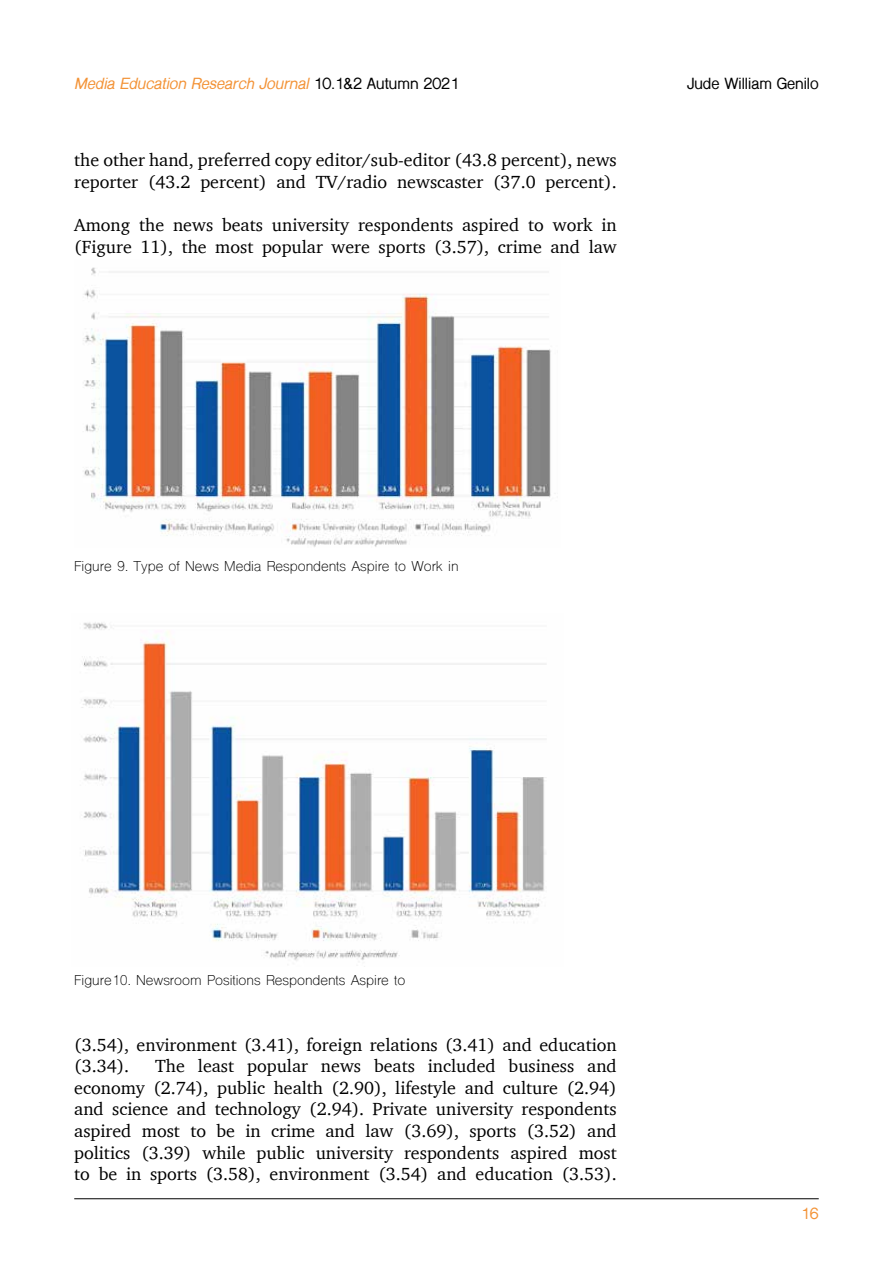
<style>
.page{position:relative;width:893px;height:1263px;background:#fff}
.page>*{position:absolute;margin:0;border:0;box-sizing:border-box;transform-origin:0 0}
.t1{font:18px/21.6px "Charter";color:#000}
.t2{font:italic 700 15px "Shree Dev 0714";color:#f39337}
.t3{font:700 15px "Shree Dev 0714";color:#000}
.t4{font:700 15px "Shree Dev 0714";color:#f39337}
.t5{font:13.5px "Shree Dev 0714";color:#000}
.s1{font-style:normal;color:#000}
</style>
<div class="page">
<hr style="left:74px;top:1198px;width:745px;height:1px;background:#000">
<img style="left:81px;top:622px;width:465px;height:345px">
<img style="left:83px;top:267px;width:468px;height:280px">
<p class="t2" style="left:74px;top:75px;width:386px">Media Education Research Journal <span class="s1">10.1&amp;2 Autumn 2021</span></p>
<p class="t3" style="left:687px;top:75px;width:133px">Jude William Genilo</p>
<p class="t1" style="left:74px;top:149px;width:544px">the other hand, preferred copy editor/sub-editor (43.8 percent), news reporter (43.2 percent) and TV/radio newscaster (37.0 percent).</p>
<p class="t1" style="left:74px;top:214px;width:544px">Among the news beats university respondents aspired to work in (Figure 11), the most popular were sports (3.57), crime and law</p>
<p class="t5" style="left:74px;top:558px;width:386px">Figure 9. Type of News Media Respondents Aspire to Work in</p>
<p class="t5" style="left:74px;top:972px;width:333px">Figure10. Newsroom Positions Respondents Aspire to</p>
<p class="t1" style="left:74px;top:1033px;width:544px">(3.54), environment (3.41), foreign relations (3.41) and education (3.34).</p>
<p class="t1" style="left:74px;top:1055px;width:544px;text-align:justify;text-indent:81px">The least popular news beats included business and economy (2.74), public health (2.90), lifestyle and culture (2.94) and science and technology (2.94). Private university respondents aspired most to be in crime and law (3.69), sports (3.52) and politics (3.39) while public university respondents aspired most to be in sports (3.58), environment (3.54) and education (3.53).</p>
<p class="t4" style="left:801px;top:1205px;width:19px">16</p>
</div>
